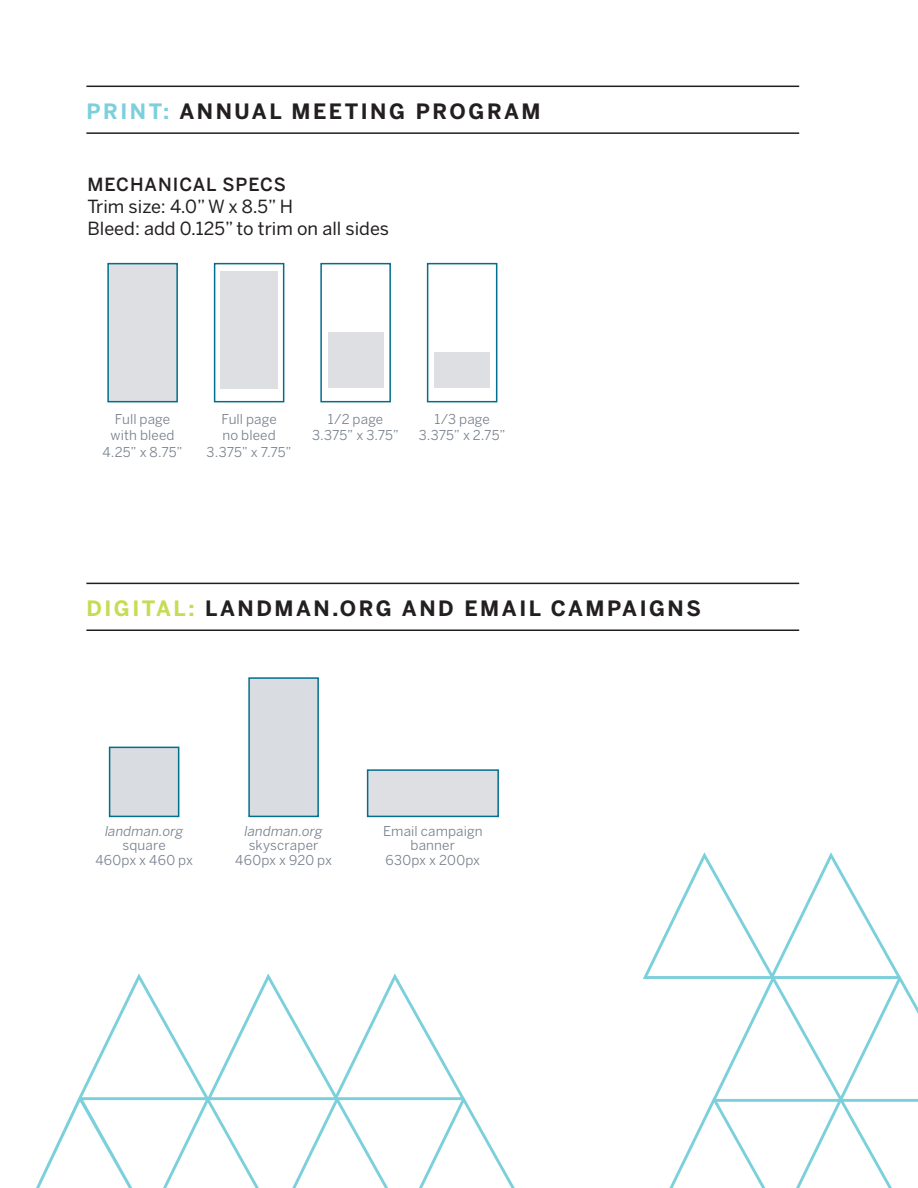
<style>
.page{position:relative;width:918px;height:1188px;background:#fff}
.page>*{position:absolute;margin:0;border:0;box-sizing:border-box;transform-origin:0 0}
.t1{font:700 21px "Benton Sans";letter-spacing:.12em;color:#231f20}
.t2{font:18px/21.6px "Benton Sans";color:#231f20}
.t3{font:500 18px "Benton Sans";letter-spacing:.055em;color:#231f20}
.t4{font:13.5px/16.2px "Benton Sans";letter-spacing:.01em;color:#77808c;text-align:center}
.t5{font:italic 13.5px "Benton Sans";letter-spacing:.01em;color:#77808c}
.s1{color:#7cd0dc}
.s2{color:#c8db54}
</style>
<div class="page">
<div style="left:107px;top:263px;width:71px;height:139px;background:#dddfe3;border:2px solid #006e8d"></div>
<div style="left:214px;top:263px;width:70px;height:139px;background:#fff;border:2px solid #006e8d"></div>
<div style="left:320px;top:263px;width:71px;height:139px;background:#fff;border:2px solid #006e8d"></div>
<div style="left:427px;top:263px;width:70px;height:139px;background:#fff;border:2px solid #006e8d"></div>
<div style="left:220px;top:271px;width:58px;height:117px;background:#dddfe3"></div>
<div style="left:328px;top:332px;width:55px;height:56px;background:#dddfe3"></div>
<div style="left:434px;top:352px;width:56px;height:36px;background:#dddfe3"></div>
<hr style="left:86px;top:86px;width:713px;height:1px;background:#231f20">
<hr style="left:86px;top:132px;width:713px;height:2px;background:#231f20">
<div style="left:109px;top:747px;width:70px;height:70px;background:#d9dce0;border:2px solid #006e8d"></div>
<hr style="left:86px;top:583px;width:713px;height:1px;background:#231f20">
<hr style="left:86px;top:629px;width:713px;height:2px;background:#231f20">
<div style="left:248px;top:677px;width:71px;height:140px;background:#d9dce0;border:2px solid #006e8d"></div>
<div style="left:367px;top:769px;width:132px;height:48px;background:#dddfe3;border:2px solid #006e8d"></div>
<svg style="left:643px;top:852px;width:275px;height:336px"></svg>
<svg style="left:259px;top:973px;width:256px;height:215px"></svg>
<svg style="left:36px;top:973px;width:223px;height:215px"></svg>
<h1 class="t1" style="left:86px;top:98px;width:456px"><span class="s1">PRINT:</span> ANNUAL MEETING PROGRAM</h1>
<h2 class="t3" style="left:87px;top:174px;width:200px">MECHANICAL SPECS</h2>
<h2 class="t2" style="left:87px;top:196px;width:303px">Trim size: 4.0” W x 8.5” H<br>Bleed: add 0.125” to trim on all sides</h2>
<p class="t4" style="left:103px;top:411px;width:82px">Full page with bleed<br>4.25” x 8.75”</p>
<p class="t4" style="left:207px;top:411px;width:86px">Full page<br>no bleed<br>3.375” x 7.75”</p>
<p class="t4" style="left:312px;top:411px;width:88px">1/2 page<br>3.375” x 3.75”</p>
<p class="t4" style="left:419px;top:411px;width:88px">1/3 page<br>3.375” x 2.75”</p>
<h1 class="t1" style="left:86px;top:595px;width:616px"><span class="s2">DIGITAL:</span> LANDMAN.ORG AND EMAIL CAMPAIGNS</h1>
<p class="t5" style="left:105px;top:823px;width:80px">landman.org</p>
<p class="t4" style="left:95px;top:838px;width:99px;line-height:14.2px">square<br>460px x 460 px</p>
<p class="t5" style="left:245px;top:823px;width:80px">landman.org</p>
<p class="t4" style="left:235px;top:838px;width:98px;line-height:14.2px">skyscraper<br>460px x 920 px</p>
<p class="t4" style="left:383px;top:824px;width:101px;line-height:14.2px">Email campaign banner<br>630px x 200px</p>
</div>
